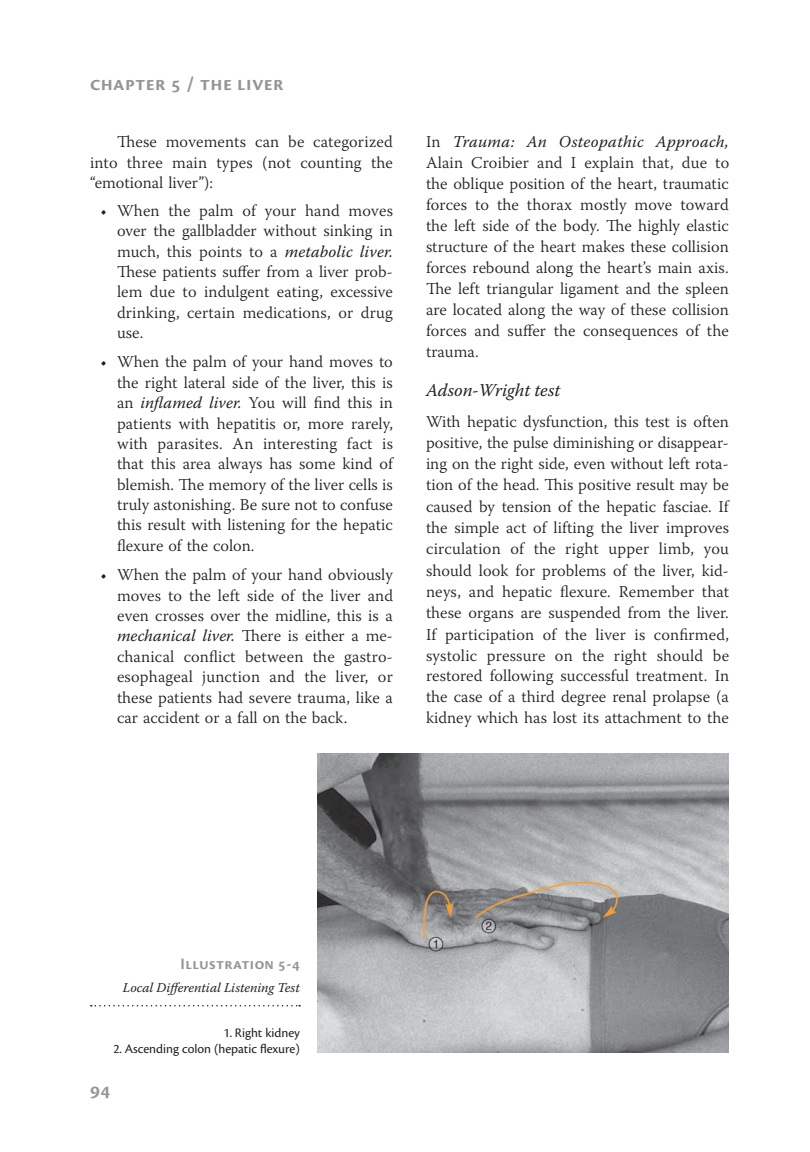
<style>
.page{position:relative;width:810px;height:1152px;background:#fff}
.page>*{position:absolute;margin:0;border:0;box-sizing:border-box;transform-origin:0 0}
.t1{font:600 21px "Cronos Pro";letter-spacing:.02em;color:#939598}
.VeemD{font:italic 18px "Warnock Pro";color:#231f20}
.Text{font:300 16.5px/21.1px "Warnock Pro";color:#231f20;text-align:justify}
.Bull_Mid{font:300 16.5px/20.4px "Warnock Pro";color:#231f20;text-align:justify}
.Bull_Trail{font:300 16.5px/20.4px "Warnock Pro";color:#231f20;text-align:justify}
.Bull{font:300 16.5px/20.4px "Warnock Pro";letter-spacing:.01em;color:#231f20;text-align:justify}
.Text_Next{font:300 16.5px/20.4px "Warnock Pro";letter-spacing:.01em;color:#231f20;text-align:justify}
.Cap{font:600 16.5px "Cronos Pro";letter-spacing:.02em;color:#939598}
.Cap_Text_No_Dots{font:13.5px "Cronos Pro";color:#231f20}
.Cap_Text{font:italic 13.5px "Warnock Pro";color:#231f20}
.s1{font-weight:400;font-style:italic}
</style>
<div class="page">
<img style="left:318px;top:753px;width:411px;height:300px">
<svg style="left:91px;top:1005px;width:209px;height:1px"></svg>
<p class="t1" style="left:90px;top:71px;width:195px">chapter 5 / the liver</p>
<p class="Text_Next" style="left:90px;top:131px;width:305px;text-indent:27px">These movements can be categorized into three main types (not counting the “emotional liver”):</p>
<p class="Bull" style="left:117px;top:200px;width:278px;text-indent:-16px">• When the palm of your hand moves over the gallbladder without sinking in much, this points to a <span class="s1">metabolic liver.<br></span>These patients suffer from a liver prob&shy;lem due to indulgent eating, excessive drinking, certain medications, or drug use.</p>
<p class="Bull_Mid" style="left:117px;top:352px;width:278px;text-indent:-16px">• When the palm of your hand moves to the right lateral side of the liver, this is an <span class="s1">inflamed liver.</span> You will find this in patients with hepatitis or, more rarely, with parasites. An interesting fact is that this area always has some kind of blemish. The memory of the liver cells is truly astonishing. Be sure not to confuse this result with listening for the hepatic flexure of the colon.</p>
<p class="Bull_Trail" style="left:117px;top:564px;width:278px;text-indent:-16px">• When the palm of your hand obviously moves to the left side of the liver and even crosses over the midline, this is a <span class="s1">mechanical liver.</span> There is either a me&shy;chanical conflict between the gastro&shy;esophageal junction and the liver, or these patients had severe trauma, like a car accident or a fall on the back.</p>
<p class="Text" style="left:426px;top:131px;width:305px">In <span class="s1">Trauma: An Osteopathic Approach, </span>Alain Croibier and I explain that, due to the oblique position of the heart, traumatic forces to the thorax mostly move toward the left side of the body. The highly elastic structure of the heart makes these collision forces rebound along the heart’s main axis.<br>The left triangular ligament and the spleen are located along the way of these collision forces and suffer the consequences of the trauma.</p>
<p class="VeemD" style="left:426px;top:380px;width:136px">Adson-Wright test</p>
<p class="Text" style="left:426px;top:410px;width:305px">With hepatic dysfunction, this test is often positive, the pulse diminishing or disappear&shy;ing on the right side, even without left rota&shy;tion of the head. This positive result may be caused by tension of the hepatic fasciae. If the simple act of lifting the liver improves circulation of the right upper limb, you should look for problems of the liver, kid&shy;neys, and hepatic flexure. Remember that these organs are suspended from the liver.<br>If participation of the liver is confirmed, systolic pressure on the right should be restored following successful treatment. In the case of a third degree renal prolapse (a kidney which has lost its attachment to the</p>
<p class="Cap" style="left:181px;top:954px;width:121px">Illustration 5-4</p>
<p class="Cap_Text" style="left:123px;top:979px;width:178px">Local Differential Listening Test</p>
<p class="Cap_Text_No_Dots" style="left:223px;top:1025px;width:78px">1. Right kidney</p>
<p class="Cap_Text_No_Dots" style="left:113px;top:1041px;width:188px">2. Ascending colon (hepatic flexure)</p>
<p class="t1" style="left:90px;top:1078px;width:22px">94</p>
</div>
